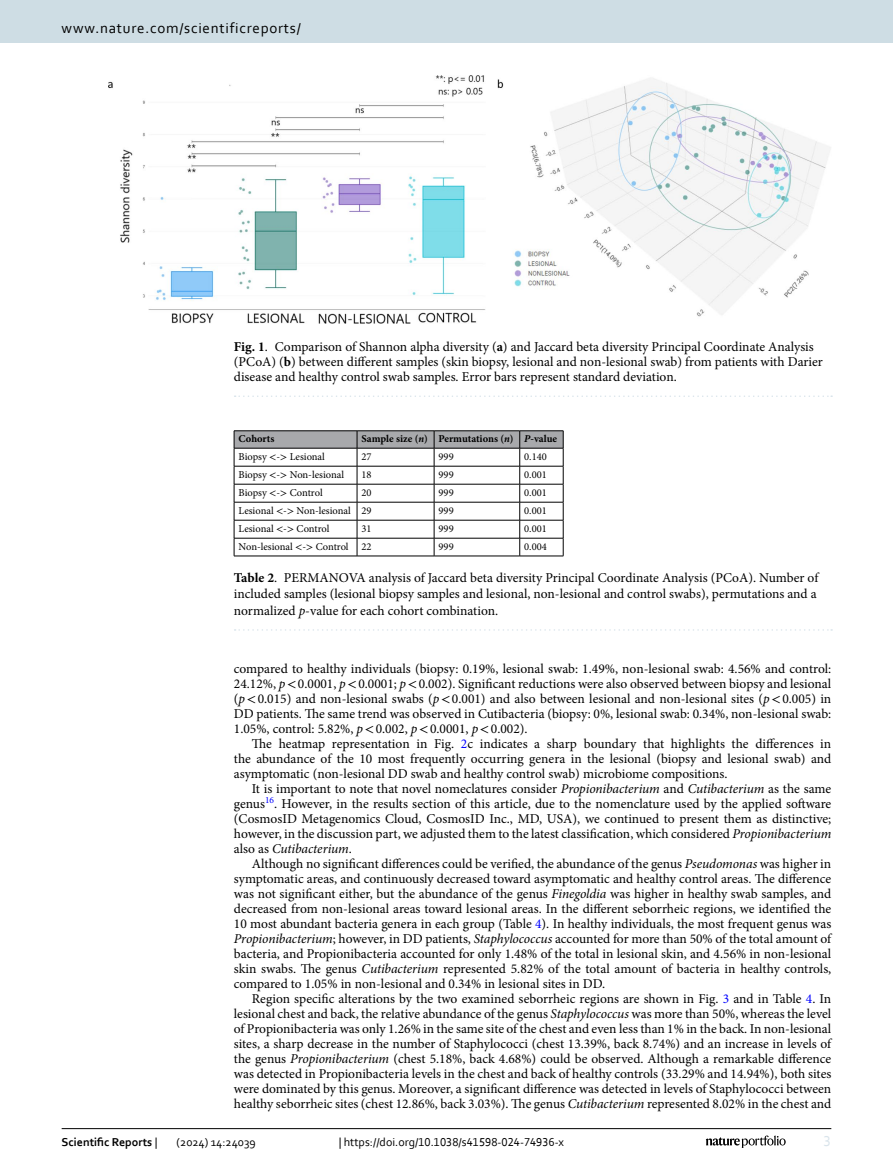
<style>
.page{position:relative;width:893px;height:1174px;background:#fff}
.page>*{position:absolute;margin:0;border:0;box-sizing:border-box;transform-origin:0 0}
.t1{font:15px "Corbel";letter-spacing:.05em;color:#000}
.t2{font:15px "Corbel";color:#d9e4eb}
.Body_Text_Indent{font:13.5px/15px "Minion Pro";color:#000;text-align:justify}
.Figure_Caption{font:13.5px/15px "Minion Pro";color:#000}
.Table_Caption{font:13.5px/16.5px "Minion Pro";color:#000}
.t3{font:12px "Corbel";color:#000}
.t4{font:700 12px "Corbel";color:#000}
.Table_Body{font:10.5px "Minion Pro";color:#000}
.Table_Head{font:700 10.5px "Minion Pro";color:#000}
.s1{font-weight:700}
.s2{font-style:italic}
.s3{font-family:"STIX"}
.s4{color:#00f}
.s5{font-weight:400}
</style>
<div class="page">
<hr style="left:234px;top:430px;width:123px;height:1px;background:#000">
<hr style="left:357px;top:430px;width:77px;height:1px;background:#000">
<hr style="left:434px;top:430px;width:86px;height:1px;background:#000">
<hr style="left:520px;top:430px;width:43px;height:1px;background:#000">
<svg style="left:234px;top:431px;width:330px;height:125px"></svg>
<hr style="left:520px;top:555px;width:43px;height:1px;background:#000">
<hr style="left:234px;top:555px;width:123px;height:1px;background:#000">
<svg style="left:235px;top:629px;width:597px;height:1px"></svg>
<img style="left:108px;top:76px;width:723px;height:247px">
<svg style="left:235px;top:395px;width:597px;height:2px"></svg>
<hr style="left:62px;top:1128px;width:769px;height:1px;background:#000">
<svg style="left:706px;top:1135px;width:80px;height:12px"></svg>
<div style="left:0;top:0;width:893px;height:43px;background:#cedde4"></div>
<p class="t1" style="left:62px;top:18px;width:241px">www.nature.com/scientificreports/</p>
<p class="Figure_Caption" style="left:234px;top:339px;width:591px"><span class="s1">Fig. 1</span>. Comparison of Shannon alpha diversity (<span class="s1">a</span>) and Jaccard beta diversity Principal Coordinate Analysis (PCoA) (<span class="s1">b</span>) between different samples (skin biopsy, lesional and non-lesional swab) from patients with Darier disease and healthy control swab samples. Error bars represent standard deviation.</p>
<p class="Table_Head" style="left:239px;top:431px;width:37px">Cohorts</p>
<p class="Table_Head" style="left:362px;top:431px;width:68px">Sample size (<span class="s2">n</span>)</p>
<p class="Table_Head" style="left:439px;top:431px;width:76px">Permutations (<span class="s2">n</span>)</p>
<p class="Table_Head" style="left:524px;top:431px;width:34px"><span class="s2">P</span>-value</p>
<p class="Table_Body" style="left:239px;top:449px;width:88px">Biopsy <span class="s3">&lt;</span>-<span class="s3">&gt;</span> Lesional</p>
<p class="Table_Body" style="left:362px;top:449px;width:12px">27</p>
<p class="Table_Body" style="left:439px;top:449px;width:17px">999</p>
<p class="Table_Body" style="left:524px;top:449px;width:24px">0.140</p>
<p class="Table_Body" style="left:239px;top:467px;width:107px">Biopsy <span class="s3">&lt;</span>-<span class="s3">&gt;</span> Non-lesional</p>
<p class="Table_Body" style="left:362px;top:467px;width:12px">18</p>
<p class="Table_Body" style="left:439px;top:467px;width:17px">999</p>
<p class="Table_Body" style="left:524px;top:467px;width:24px">0.001</p>
<p class="Table_Body" style="left:239px;top:485px;width:86px">Biopsy <span class="s3">&lt;</span>-<span class="s3">&gt;</span> Control</p>
<p class="Table_Body" style="left:362px;top:485px;width:12px">20</p>
<p class="Table_Body" style="left:439px;top:485px;width:17px">999</p>
<p class="Table_Body" style="left:524px;top:485px;width:24px">0.001</p>
<p class="Table_Body" style="left:239px;top:503px;width:114px">Lesional <span class="s3">&lt;</span>-<span class="s3">&gt;</span> Non-lesional</p>
<p class="Table_Body" style="left:362px;top:503px;width:12px">29</p>
<p class="Table_Body" style="left:439px;top:503px;width:17px">999</p>
<p class="Table_Body" style="left:524px;top:503px;width:24px">0.001</p>
<p class="Table_Body" style="left:239px;top:521px;width:92px">Lesional <span class="s3">&lt;</span>-<span class="s3">&gt;</span> Control</p>
<p class="Table_Body" style="left:362px;top:521px;width:12px">31</p>
<p class="Table_Body" style="left:439px;top:521px;width:17px">999</p>
<p class="Table_Body" style="left:524px;top:521px;width:24px">0.001</p>
<p class="Table_Body" style="left:239px;top:539px;width:112px">Non-lesional <span class="s3">&lt;</span>-<span class="s3">&gt;</span> Control</p>
<p class="Table_Body" style="left:362px;top:539px;width:12px">22</p>
<p class="Table_Body" style="left:439px;top:539px;width:17px">999</p>
<p class="Table_Body" style="left:524px;top:539px;width:24px">0.004</p>
<p class="Table_Caption" style="left:234px;top:569px;width:586px"><span class="s1">Table 2</span>. PERMANOVA analysis of Jaccard beta diversity Principal Coordinate Analysis (PCoA). Number of included samples (lesional biopsy samples and lesional, non-lesional and control swabs), permutations and a normalized <span class="s2">p</span>-value for each cohort combination.</p>
<p class="Body_Text_Indent" style="left:234px;top:661px;width:599px">compared to healthy individuals (biopsy: 0.19%, lesional swab: 1.49%, non-lesional swab: 4.56% and control:<br>24.12%, <span class="s2">p</span><span class="s3">&lt;</span>0.0001, <span class="s2">p</span><span class="s3">&lt;</span>0.0001; <span class="s2">p</span><span class="s3">&lt;</span>0.002). Significant reductions were also observed between biopsy and lesional (<span class="s2">p</span><span class="s3">&lt;</span>0.015) and non-lesional swabs (<span class="s2">p</span><span class="s3">&lt;</span>0.001) and also between lesional and non-lesional sites (<span class="s2">p</span><span class="s3">&lt;</span>0.005) in DD patients. The same trend was observed in Cutibacteria (biopsy: 0%, lesional swab: 0.34%, non-lesional swab:<br>1.05%, control: 5.82%, <span class="s2">p</span><span class="s3">&lt;</span>0.002, <span class="s2">p</span><span class="s3">&lt;</span>0.0001, <span class="s2">p</span><span class="s3">&lt;</span>0.002).</p>
<p class="Body_Text_Indent" style="left:234px;top:736px;width:599px;text-indent:18px">The heatmap representation in Fig. <span class="s4">2</span>c indicates a sharp boundary that highlights the differences in the abundance of the 10 most frequently occurring genera in the lesional (biopsy and lesional swab) and asymptomatic (non-lesional DD swab and healthy control swab) microbiome compositions.</p>
<p class="Body_Text_Indent" style="left:234px;top:781px;width:599px;text-indent:18px">It is important to note that novel nomeclatures consider <span class="s2">Propionibacterium</span> and <span class="s2">Cutibacterium</span> as the same genus<sup>16</sup>. However, in the results section of this article, due to the nomenclature used by the applied software (CosmosID Metagenomics Cloud, CosmosID Inc., MD, USA), we continued to present them as distinctive; however, in the discussion part, we adjusted them to the latest classification, which considered <span class="s2">Propionibacterium </span>also as <span class="s2">Cutibacterium</span>.</p>
<p class="Body_Text_Indent" style="left:234px;top:856px;width:599px;text-indent:18px">Although no significant differences could be verified, the abundance of the genus <span class="s2">Pseudomonas</span> was higher in symptomatic areas, and continuously decreased toward asymptomatic and healthy control areas. The difference was not significant either, but the abundance of the genus <span class="s2">Finegoldia</span> was higher in healthy swab samples, and decreased from non-lesional areas toward lesional areas. In the different seborrheic regions, we identified the 10 most abundant bacteria genera in each group (Table <span class="s4">4</span>). In healthy individuals, the most frequent genus was <span class="s2">Propionibacterium</span>; however, in DD patients, <span class="s2">Staphylococcus</span> accounted for more than 50% of the total amount of bacteria, and Propionibacteria accounted for only 1.48% of the total in lesional skin, and 4.56% in non-lesional skin swabs. The genus <span class="s2">Cutibacterium</span> represented 5.82% of the total amount of bacteria in healthy controls, compared to 1.05% in non-lesional and 0.34% in lesional sites in DD.</p>
<p class="Body_Text_Indent" style="left:234px;top:991px;width:599px;text-indent:18px">Region specific alterations by the two examined seborrheic regions are shown in Fig. <span class="s4">3</span> and in Table <span class="s4">4</span>. In lesional chest and back, the relative abundance of the genus <span class="s2">Staphylococcus</span> was more than 50%, whereas the level of Propionibacteria was only 1.26% in the same site of the chest and even less than 1% in the back. In non-lesional sites, a sharp decrease in the number of Staphylococci (chest 13.39%, back 8.74%) and an increase in levels of the genus <span class="s2">Propionibacterium</span> (chest 5.18%, back 4.68%) could be observed. Although a remarkable difference was detected in Propionibacteria levels in the chest and back of healthy controls (33.29% and 14.94%), both sites were dominated by this genus. Moreover, a significant difference was detected in levels of Staphylococci between healthy seborrheic sites (chest 12.86%, back 3.03%). The genus <span class="s2">Cutibacterium</span> represented 8.02% in the chest and</p>
<p class="t4" style="left:62px;top:1134px;width:97px">Scientific Reports <span class="s5">|</span></p>
<p class="t3" style="left:177px;top:1134px;width:81px">(2024) 14:24039</p>
<p class="t3" style="left:339px;top:1134px;width:227px">| https://doi.org/10.1038/s41598-024-74936-x</p>
<p class="t2" style="left:824px;top:1132px;width:9px">3</p>
</div>
